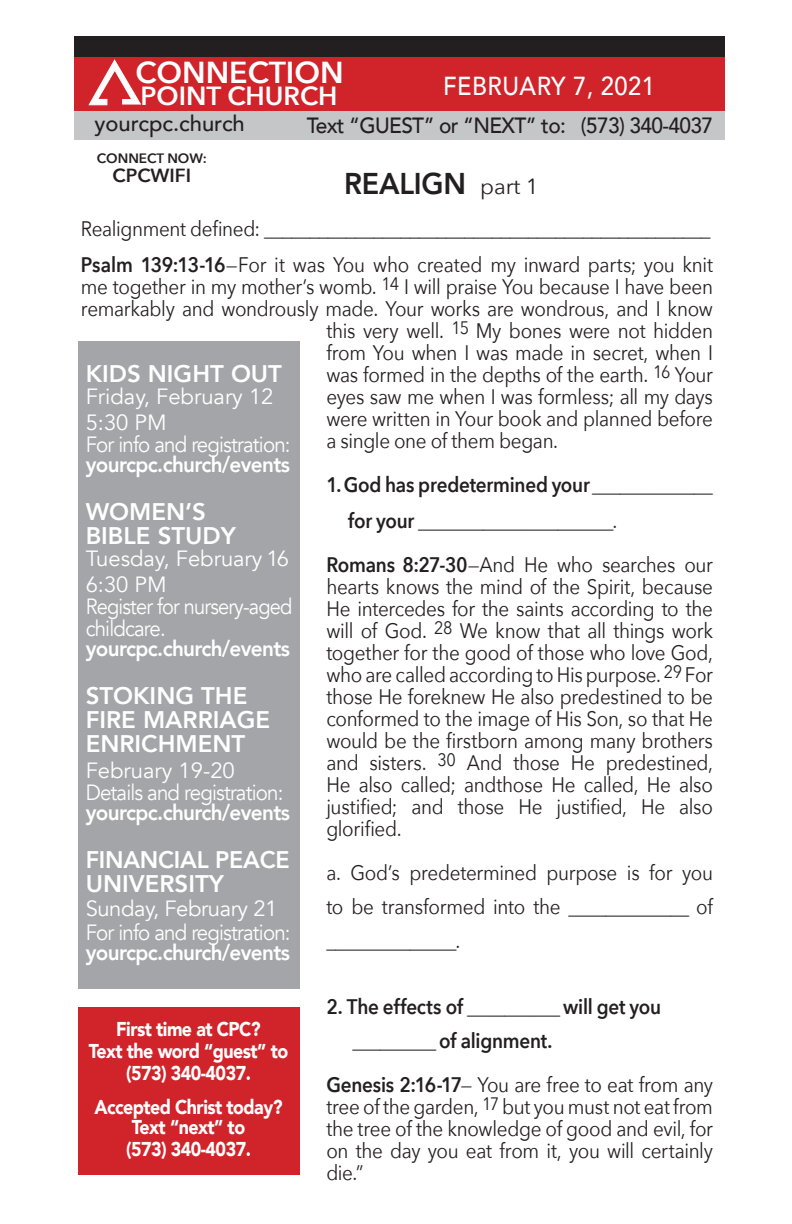
<style>
.page{position:relative;width:792px;height:1224px;background:#fff}
.page>*{position:absolute;margin:0;border:0;box-sizing:border-box;transform-origin:0 0}
.t1{font:600 30.2px "Avenir Next";color:#fff}
.t2{font:800 30px "Avenir";letter-spacing:-.01em;color:#231f20;scale:.95 1}
.t3{font:600 26.2px "Avenir Next";color:#fff}
.t4{font:500 26px "Avenir";letter-spacing:.02em;color:#fff;scale:.91 1}
.t5{font:800 24px/24px "Avenir";color:#fff}
.t6{font:800 22px "Avenir";letter-spacing:-.03em;color:#fff;scale:.94 1}
.t7{font:22px "Avenir";letter-spacing:-.04em;color:#fff;scale:.93 1}
.t8{font:22px "Avenir";color:#fff}
.t9{font:500 22px "Avenir";letter-spacing:-.03em;color:#231f20;scale:.95 1}
.t10{font:22px/22px "Avenir";letter-spacing:-.04em;color:#fff;scale:.91 1}
.t11{font:22px "Avenir";letter-spacing:-.02em;color:#fff}
.t12{font:500 22px "Avenir";color:#231f20}
.t13{font:22px "Avenir";letter-spacing:-.04em;color:#fff}
.t14{font:22px "Avenir Next";color:#231f20}
.t15{font:21px/22px "Avenir Next";letter-spacing:-.02em;color:#231f20;text-align:justify;scale:.9 1}
.t16{font:600 21px "Avenir Next";letter-spacing:-.01em;color:#231f20;scale:.9 1}
.t17{font:900 20px/20px "Avenir";letter-spacing:-.03em;color:#fff;text-align:center;scale:.89 1}
.t18{font:600 19px "Avenir Next";color:#231f20}
.t19{font:600 13.6px "Avenir Next";color:#231f20}
.s1{font-weight:600}
.s2{font-weight:400}
</style>
<div class="page">
<div style="left:74px;top:43px;width:651px;height:97px;background:#c5c6c8"></div>
<div style="left:74px;top:37px;width:651px;height:70px;background:#231f20"></div>
<div style="left:74px;top:58px;width:651px;height:53px;background:#d1232a"></div>
<div style="left:78px;top:342px;width:221px;height:647px;background:#a4a5a9"></div>
<div style="left:78px;top:1007px;width:221px;height:167px;background:#d1232a"></div>
<svg style="left:88px;top:59px;width:53px;height:46px"></svg>
<p class="t1" style="left:136px;top:46px;width:210px">CONNECTION</p>
<p class="t3" style="left:141px;top:73px;width:199px">POINT CHURCH</p>
<p class="t4" style="left:443px;top:63px;width:234px">FEBRUARY 7, 2021</p>
<p class="t12" style="left:94px;top:104px;width:152px">yourcpc.church</p>
<p class="t9" style="left:307px;top:106px;width:429px">Text “GUEST” or “NEXT” to: (573) 340-4037</p>
<p class="t19" style="left:97px;top:146px;width:111px">CONNECT NOW:</p>
<p class="t18" style="left:113px;top:159px;width:80px">CPCWIFI</p>
<p class="t2" style="left:344px;top:160px;width:130px">REALIGN</p>
<p class="t14" style="left:480px;top:168px;width:60px">part 1</p>
<p class="t15" style="left:81px;top:217px;width:701px">Realignment defined: _________________________________________________</p>
<p class="t15" style="left:81px;top:253px;width:704px"><span class="s1">Psalm 139:13-16</span>—For it was You who created my inward parts; you knit</p>
<p class="t15" style="left:81px;top:275px;width:704px">me together in my mother’s womb. <sup>14</sup> I will praise You because I have been</p>
<p class="t15" style="left:81px;top:297px;width:704px">remarkably and wondrously made. Your works are wondrous, and I know</p>
<p class="t15" style="left:326px;top:319px;width:431px">this very well. <sup>15</sup> My bones were not hidden</p>
<p class="t15" style="left:326px;top:341px;width:431px">from You when I was made in secret, when I</p>
<p class="t15" style="left:326px;top:363px;width:431px">was formed in the depths of the earth. <sup>16</sup> Your</p>
<p class="t15" style="left:326px;top:385px;width:431px">eyes saw me when I was formless; all my days</p>
<p class="t15" style="left:326px;top:407px;width:431px">were written in Your book and planned before</p>
<p class="t15" style="left:326px;top:429px;width:259px">a single one of them began.</p>
<p class="t16" style="left:326px;top:467px;width:431px">1. God has predetermined your <span class="s2">_____________</span></p>
<p class="t15" style="left:348px;top:509px;width:301px"><span class="s1">for your</span> _____________________.</p>
<p class="t15" style="left:326px;top:553px;width:431px"><span class="s1">Romans 8:27-30</span>—And He who searches our hearts knows the mind of the Spirit, because He intercedes for the saints according to the will of God. <sup>28</sup> We know that all things work together for the good of those who love God, who are called according to His purpose. <sup>29</sup> For those He foreknew He also predestined to be conformed to the image of His Son, so that He would be the firstborn among many brothers and sisters. <sup>30</sup> And those He predestined, He also called; andthose He called, He also justified; and those He justified, He also glorified.</p>
<p class="t15" style="left:326px;top:855px;width:431px;line-height:34px">a. God’s predetermined purpose is for you to be transformed into the _____________ of ______________.</p>
<p class="t5" style="left:86px;top:362px;width:198px">KIDS NIGHT OUT</p>
<p class="t8" style="left:86px;top:384px;width:189px">Friday, February 12</p>
<p class="t13" style="left:86px;top:410px;width:83px">5:30 PM</p>
<p class="t7" style="left:86px;top:432px;width:222px">For info and registration:</p>
<p class="t6" style="left:86px;top:448px;width:219px">yourcpc.church/events</p>
<p class="t5" style="left:86px;top:500px;width:122px">WOMEN’S</p>
<p class="t5" style="left:86px;top:524px;width:152px">BIBLE STUDY</p>
<p class="t8" style="left:86px;top:546px;width:205px">Tuesday, February 16</p>
<p class="t13" style="left:86px;top:572px;width:83px">6:30 PM</p>
<p class="t10" style="left:86px;top:596px;width:229px">Register for nursery-aged childcare.</p>
<p class="t6" style="left:86px;top:632px;width:219px">yourcpc.church/events</p>
<p class="t5" style="left:86px;top:684px;width:186px">STOKING THE<br>FIRE MARRIAGE<br>ENRICHMENT</p>
<p class="t8" style="left:86px;top:758px;width:151px">February 19-20</p>
<p class="t7" style="left:86px;top:780px;width:214px">Details and registration:</p>
<p class="t6" style="left:86px;top:796px;width:219px">yourcpc.church/events</p>
<p class="t5" style="left:86px;top:848px;width:206px">FINANCIAL PEACE<br>UNIVERSITY</p>
<p class="t11" style="left:86px;top:896px;width:193px">Sunday, February 21</p>
<p class="t7" style="left:86px;top:920px;width:222px">For info and registration:</p>
<p class="t6" style="left:86px;top:936px;width:219px">yourcpc.church/events</p>
<p class="t17" style="left:116px;top:1019px;width:164px">First time at CPC?</p>
<p class="t17" style="left:89px;top:1041px;width:226px">Text the word “guest” to</p>
<p class="t17" style="left:126px;top:1063px;width:142px">(573) 340-4037.</p>
<p class="t17" style="left:94px;top:1097px;width:213px">Accepted Christ today?<br>Text “next” to</p>
<p class="t17" style="left:126px;top:1139px;width:142px">(573) 340-4037.</p>
<p class="t16" style="left:326px;top:989px;width:374px">2. The effects of <span class="s2">__________</span> will get you</p>
<p class="t16" style="left:352px;top:1023px;width:224px"><span class="s2">_________</span> of alignment.</p>
<p class="t15" style="left:326px;top:1073px;width:431px"><span class="s1">Genesis 2:16-17</span>— You are free to eat from any tree of the garden, <sup>17</sup> but you must not eat from the tree of the knowledge of good and evil, for on the day you eat from it, you will certainly die.”</p>
</div>
